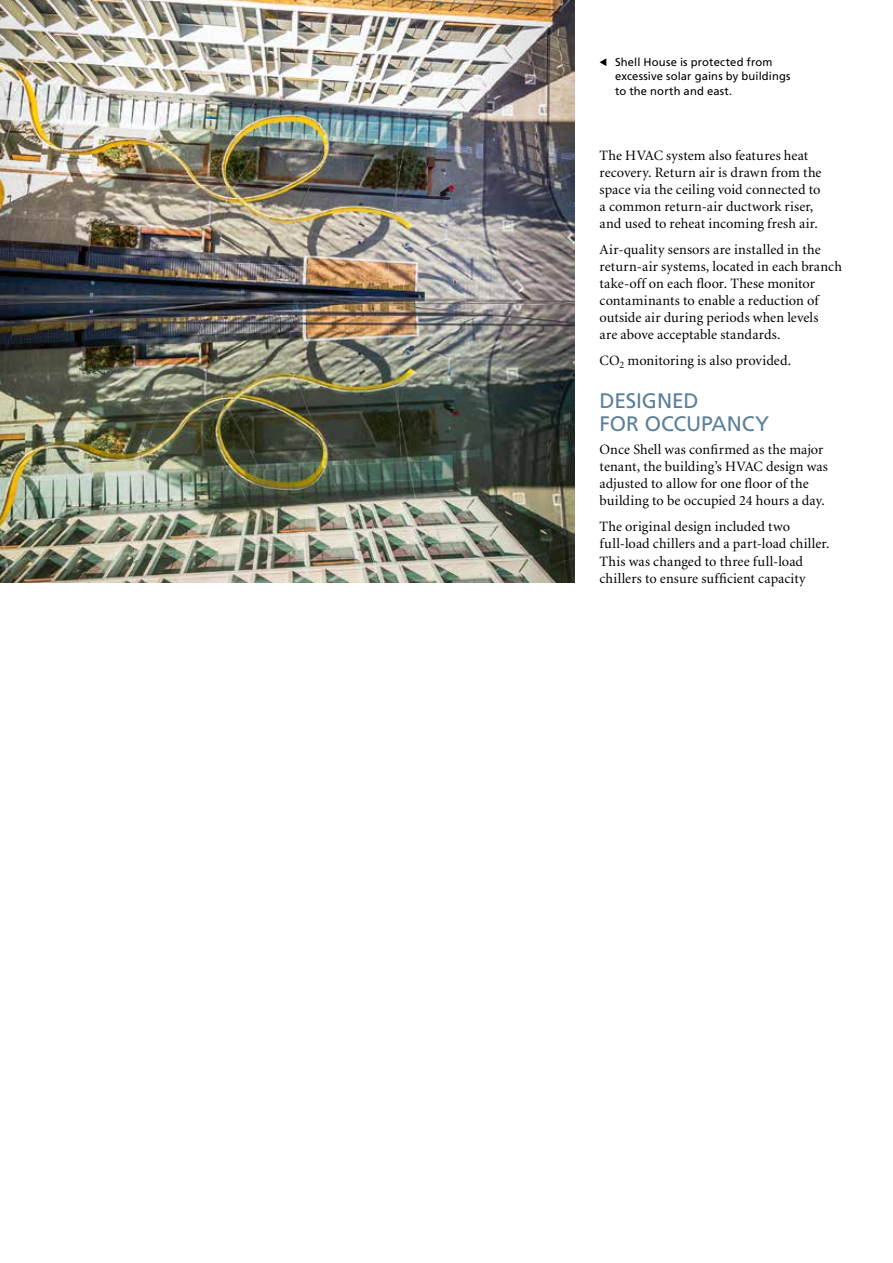
<style>
.page{position:relative;width:893px;height:1263px;background:#fff}
.page>*{position:absolute;margin:0;border:0;box-sizing:border-box;transform-origin:0 0}
.t1{font:21px/23.1px "Frutiger LT Std";letter-spacing:-.005em;color:#5b8099}
.t2{font:14.25px/17.1px "Minion";letter-spacing:.01em;color:#000}
.t3{font:11.25px/14.2px "Frutiger LT Std";letter-spacing:.01em;color:#000}
</style>
<div class="page">
<img style="left:0;top:0;width:574px;height:583px">
<svg style="left:600px;top:58px;width:7px;height:8px"></svg>
<p class="t3" style="left:615px;top:55px;width:177px">Shell House is protected from excessive solar gains by buildings to the north and east.</p>
<p class="t2" style="left:600px;top:147px;width:223px">The HVAC system also features heat recovery. Return air is drawn from the space via the ceiling void connected to a common return-air ductwork riser, and used to reheat incoming fresh air.</p>
<p class="t2" style="left:600px;top:241px;width:244px">Air-quality sensors are installed in the return-air systems, located in each branch take-off on each floor. These monitor contaminants to enable a reduction of outside air during periods when levels<br>are above acceptable standards.</p>
<p class="t2" style="left:600px;top:353px;width:193px">CO<sub>2</sub> monitoring is also provided.</p>
<h1 class="t1" style="left:600px;top:389px;width:171px">DESIGNED<br>FOR OCCUPANCY</h1>
<p class="t2" style="left:600px;top:441px;width:230px">Once Shell was confirmed as the major tenant, the building’s HVAC design was adjusted to allow for one floor of the building to be occupied 24 hours a day.</p>
<p class="t2" style="left:600px;top:519px;width:232px">The original design included two full-load chillers and a part-load chiller.<br>This was changed to three full-load chillers to ensure sufficient capacity</p>
</div>
